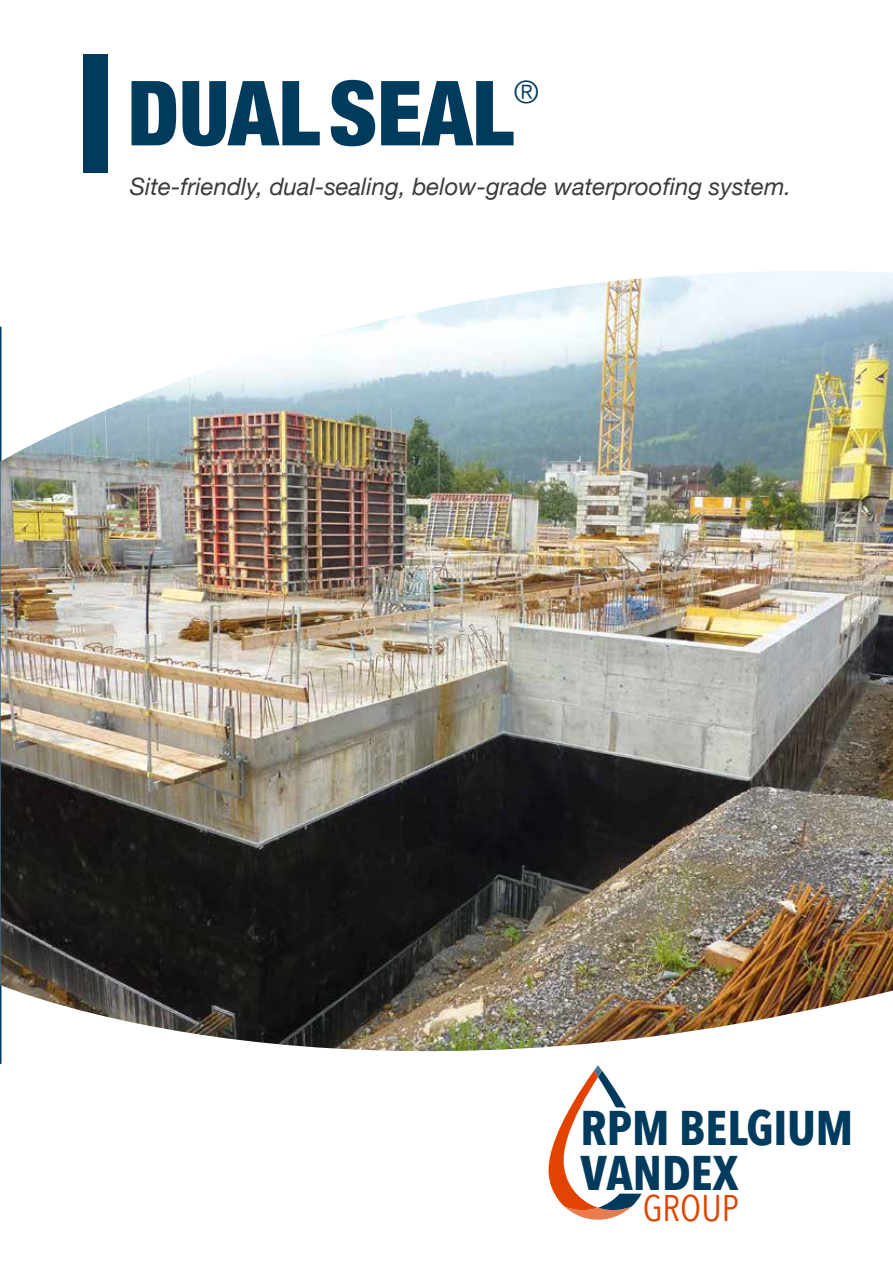
<style>
.page{position:relative;width:893px;height:1263px;background:#fff}
.page>*{position:absolute;margin:0;border:0;box-sizing:border-box;transform-origin:0 0}
.t1{font:900 condensed 90px "Helvetica Neue";color:#003a5d}
.t2{font:700 48.6px/44.5px "Avenir Next Condensed";color:#003a5d}
.t3{font:37.05px "Avenir Next Condensed";color:#e24301}
.t4{font:300 31.5px "Helvetica Neue";color:#003a5d}
.t5{font:italic 24px "Helvetica Neue";color:#3c3c3b}
</style>
<div class="page">
<svg style="left:0;top:327px;width:1px;height:737px"></svg>
<div style="left:83px;top:54px;width:24px;height:118px;background:#003a5d"></div>
<img style="left:1px;top:271px;width:892px;height:782px">
<svg style="left:549px;top:1065px;width:93px;height:155px"></svg>
<h1 class="t1" style="left:128px;top:39px;width:388px">DUALSEAL</h1>
<h3 class="t4" style="left:514px;top:67px;width:27px">®</h3>
<p class="t5" style="left:130px;top:169px;width:663px">Site-friendly, dual-sealing, below-grade waterproofing system.</p>
<h2 class="t2" style="left:580px;top:1105px;width:274px">RPM BELGIUM<br>VANDEX</h2>
<h3 class="t3" style="left:643px;top:1176px;width:97px">GROUP</h3>
</div>
